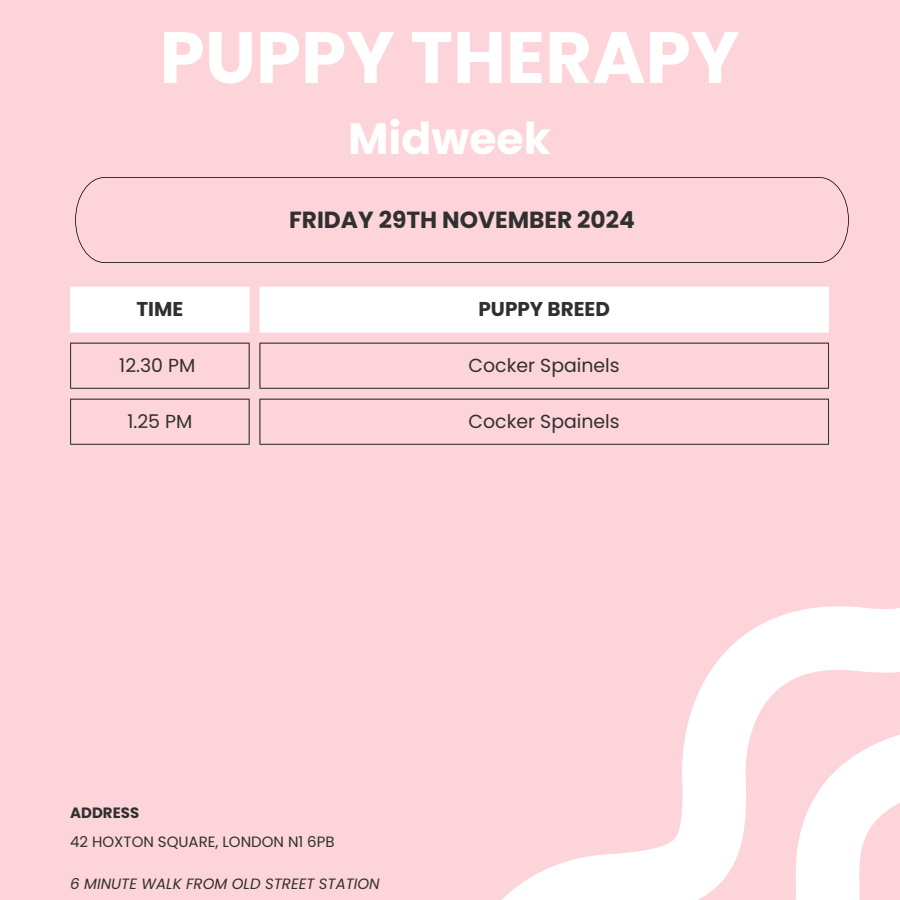
<style>
.page{position:relative;width:900px;height:900px;background:#fdd4d9}
.page>*{position:absolute;margin:0;border:0;box-sizing:border-box;transform-origin:0 0}
.t1{font:700 72.4px "Poppins";color:#fff}
.t2{font:700 44px "Poppins";color:#fff}
.t3{font:700 23.3px "Poppins";color:#303030}
.t4{font:700 20px "Poppins";color:#303030}
.t5{font:18.9px "Poppins";color:#303030}
.t6{font:italic 15px "Poppins";color:#303030}
.t7{font:15px "Poppins";color:#303030}
.t8{font:700 15px "Poppins";color:#303030}
</style>
<div class="page">
<svg style="left:502px;top:606px;width:398px;height:294px"></svg>
<div style="left:70px;top:287px;width:759px;height:46px;background:#fff"></div>
<hr style="left:70px;top:343px;width:1px;height:45px;background:#303030">
<hr style="left:249px;top:343px;width:1px;height:45px;background:#303030">
<hr style="left:70px;top:343px;width:180px;height:1px;background:#303030">
<hr style="left:70px;top:388px;width:180px;height:1px;background:#303030">
<hr style="left:260px;top:343px;width:1px;height:45px;background:#303030">
<hr style="left:828px;top:343px;width:1px;height:45px;background:#303030">
<hr style="left:260px;top:343px;width:569px;height:1px;background:#303030">
<hr style="left:260px;top:388px;width:569px;height:1px;background:#303030">
<hr style="left:70px;top:400px;width:1px;height:44px;background:#303030">
<hr style="left:249px;top:400px;width:1px;height:44px;background:#303030">
<hr style="left:70px;top:399px;width:180px;height:1px;background:#303030">
<hr style="left:70px;top:444px;width:180px;height:1px;background:#303030">
<hr style="left:260px;top:400px;width:1px;height:44px;background:#303030">
<hr style="left:828px;top:400px;width:1px;height:44px;background:#303030">
<hr style="left:260px;top:399px;width:569px;height:1px;background:#303030">
<hr style="left:260px;top:444px;width:569px;height:1px;background:#303030">
<svg style="left:75px;top:177px;width:774px;height:86px"></svg>
<p class="t1" style="left:160px;top:7px;width:581px">PUPPY THERAPY</p>
<p class="t2" style="left:348px;top:108px;width:204px">Midweek</p>
<h3 class="t3" style="left:289px;top:204px;width:347px">FRIDAY 29TH NOVEMBER 2024</h3>
<h1 class="t4" style="left:136px;top:295px;width:48px">TIME</h1>
<h2 class="t4" style="left:478px;top:295px;width:133px">PUPPY BREED</h2>
<p class="t5" style="left:119px;top:352px;width:78px">12.30 PM</p>
<p class="t5" style="left:469px;top:352px;width:153px">Cocker Spainels</p>
<p class="t5" style="left:127px;top:408px;width:66px">1.25 PM</p>
<p class="t5" style="left:469px;top:408px;width:153px">Cocker Spainels</p>
<p class="t8" style="left:70px;top:802px;width:71px">ADDRESS</p>
<p class="t7" style="left:70px;top:831px;width:266px">42 HOXTON SQUARE, LONDON N1 6PB</p>
<p class="t6" style="left:70px;top:873px;width:311px">6 MINUTE WALK FROM OLD STREET STATION</p>
</div>
